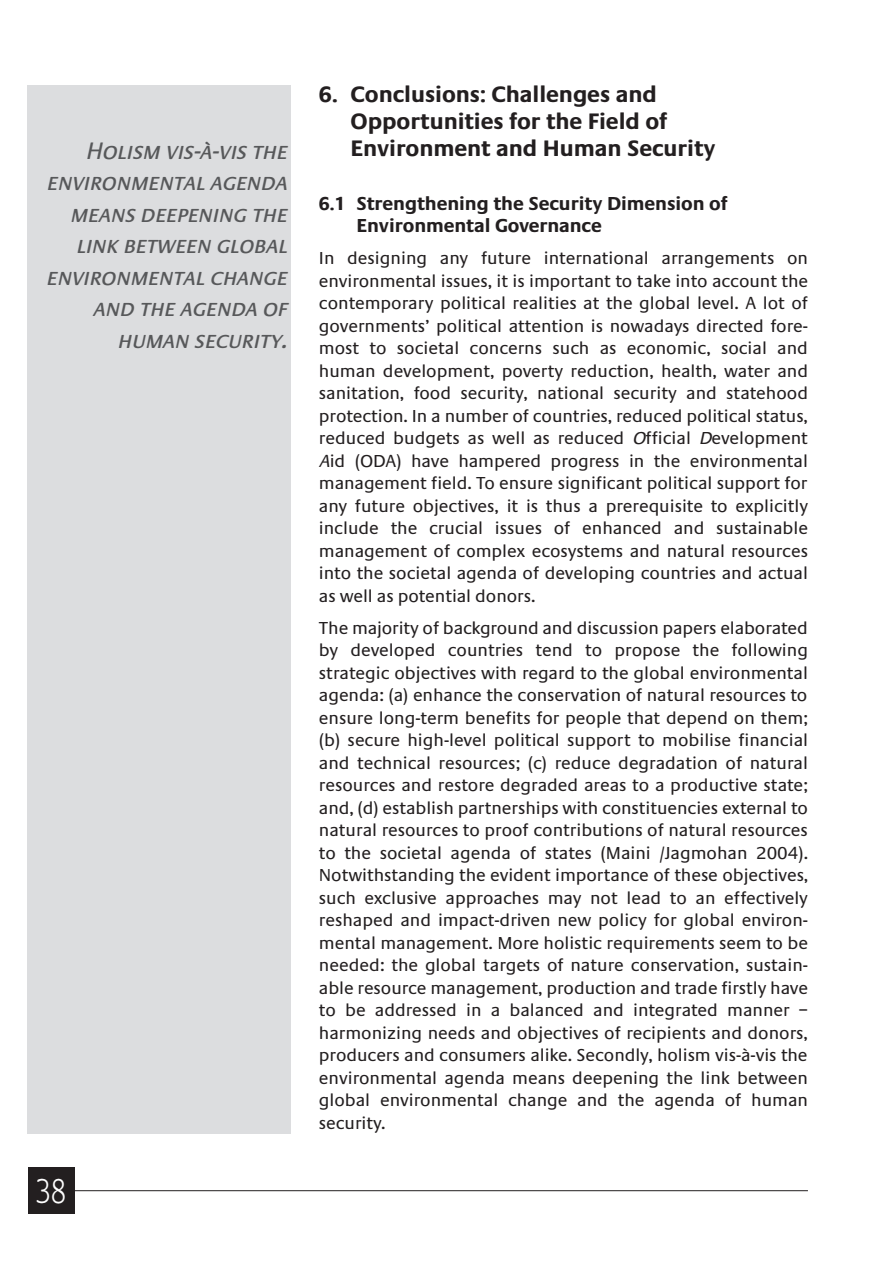
<style>
.page{position:relative;width:893px;height:1263px;background:#fff}
.page>*{position:absolute;margin:0;border:0;box-sizing:border-box;transform-origin:0 0}
.t1{font:300 36px "Praxis EF";color:#fff;scale:.8 1}
.t2{font:italic 24.75px/31.5px "Praxis EF Regular SC";color:#57585a;text-align:right}
.t3{font:700 23.25px/27px "Praxis EF";letter-spacing:-.005em;color:#231f20}
.t4{font:700 19.5px/22.5px "Praxis EF";letter-spacing:-.005em;color:#231f20}
.t5{font:18px/22.5px "Praxis EF";color:#231f20;text-align:justify}
.s1{font-style:italic}
</style>
<div class="page">
<hr style="left:74px;top:1190px;width:734px;height:1px;background:#231f20">
<div style="left:28px;top:85px;width:263px;height:1048px;background:#dcdddf"></div>
<div style="left:28px;top:1167px;width:46px;height:47px;background:#231f20"></div>
<h2 class="t2" style="left:46px;top:135px;width:246px">Holism vis-à-vis the environmental agenda means deepening the link between global environmental change and the agenda of human security.</h2>
<h1 class="t1" style="left:36px;top:1177px;width:40px">38</h1>
<p class="t3" style="left:351px;top:83px;width:366px;text-indent:-32px">6. Conclusions: Challenges and<br>Opportunities for the Field of<br>Environment and Human Security</p>
<p class="t4" style="left:357px;top:194px;width:373px;text-indent:-38px">6.1 Strengthening the Security Dimension of<br>Environmental Governance</p>
<p class="t5" style="left:319px;top:248px;width:491px">In designing any future international arrangements on environmental issues, it is important to take into account the contemporary political realities at the global level. A lot of governments’ political attention is nowadays directed fore&shy;most to societal concerns such as economic, social and human development, poverty reduction, health, water and sanitation, food security, national security and statehood protection. In a number of countries, reduced political status, reduced budgets as well as reduced <span class="s1">O</span>fficial <span class="s1">D</span>evelopment <span class="s1">A</span>id (ODA) have hampered progress in the environmental management field. To ensure significant political support for any future objectives, it is thus a prerequisite to explicitly include the crucial issues of enhanced and sustainable management of complex ecosystems and natural resources into the societal agenda of developing countries and actual as well as potential donors.</p>
<p class="t5" style="left:319px;top:618px;width:491px">The majority of background and discussion papers elaborated by developed countries tend to propose the following strategic objectives with regard to the global environmental agenda: (a) enhance the conservation of natural resources to ensure long-term benefits for people that depend on them; (b) secure high-level political support to mobilise financial and technical resources; (c) reduce degradation of natural resources and restore degraded areas to a productive state; and, (d) establish partnerships with constituencies external to natural resources to proof contributions of natural resources to the societal agenda of states (Maini /Jagmohan 2004).<br>Notwithstanding the evident importance of these objectives, such exclusive approaches may not lead to an effectively reshaped and impact-driven new policy for global environ&shy;mental management. More holistic requirements seem to be needed: the global targets of nature conservation, sustain&shy;able resource management, production and trade firstly have to be addressed in a balanced and integrated manner – harmonizing needs and objectives of recipients and donors, producers and consumers alike. Secondly, holism vis-à-vis the environmental agenda means deepening the link between global environmental change and the agenda of human security.</p>
</div>
